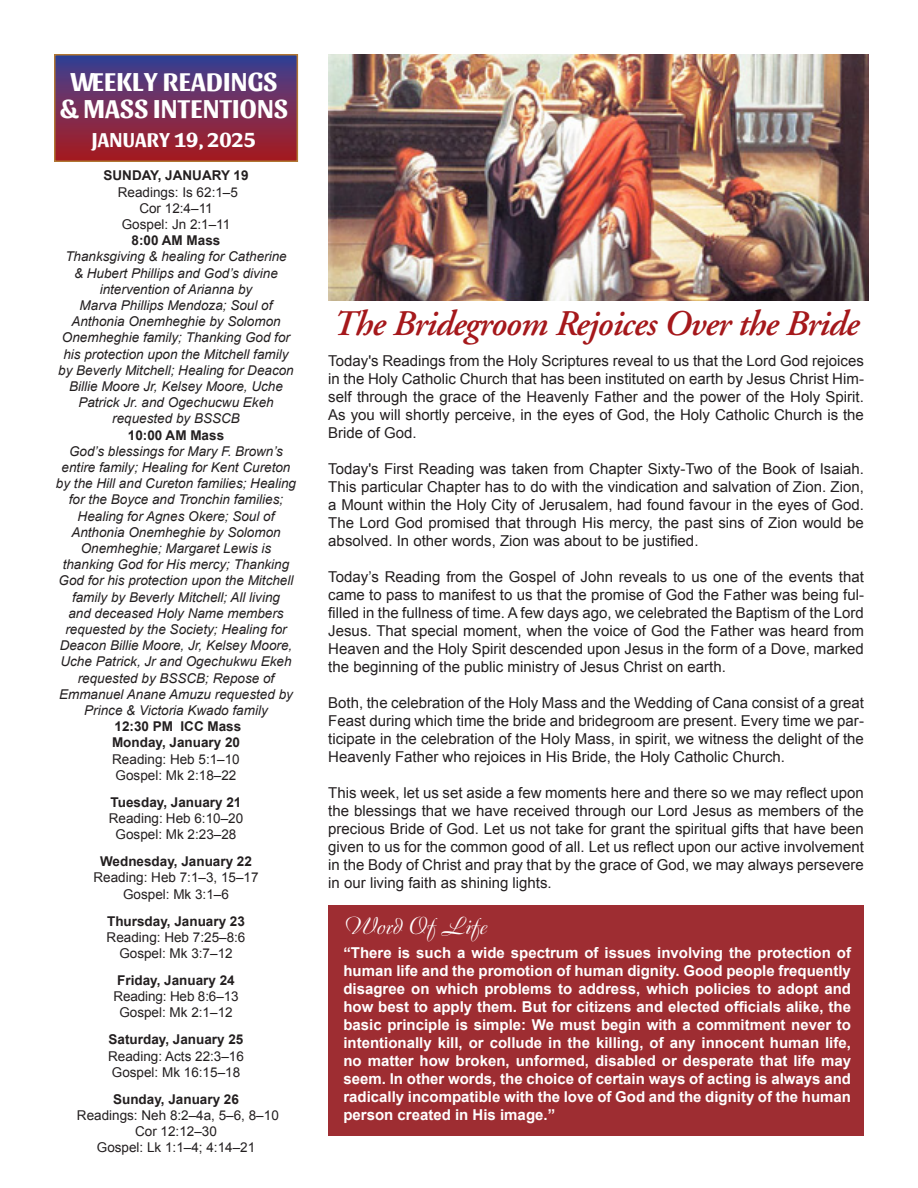
<style>
.page{position:relative;width:918px;height:1188px;background:#fff}
.page>*{position:absolute;margin:0;border:0;box-sizing:border-box;transform-origin:0 0}
.t1{font:italic 600 36px "Adobe Garamond";letter-spacing:-.025em;color:#a5181b}
.t2{font:700 27px "Sansita";letter-spacing:.01em;color:#fff}
.t3{font:24px "Boulevard";color:#fff}
.t4{font:700 21px "Sansita";letter-spacing:.01em;color:#fff}
.t5{font:15px/18px "Arial";color:#231f20;text-align:justify}
.t6{font:700 15px/18px "Arial";color:#fff;text-align:justify}
.t7{font:italic 13.5px/16.2px "Arial";color:#231f20;text-align:center}
.t8{font:13.5px "Arial";color:#231f20}
.t9{font:700 13.5px "Arial";color:#231f20}
</style>
<div class="page">
<div style="left:328px;top:905px;width:536px;height:231px;background:#9e2d32"></div>
<div style="left:55px;top:55px;width:242px;height:106px;background:linear-gradient(to bottom,#394195,#ac1b1e)"></div>
<div style="left:54px;top:54px;width:244px;height:108px;border:2px solid #b07633"></div>
<img style="left:328px;top:54px;width:540px;height:246px">
<p class="t2" style="left:70px;top:66px;width:209px">WEEKLY READINGS</p>
<p class="t2" style="left:60px;top:92px;width:230px">&amp; MASS INTENTIONS</p>
<p class="t4" style="left:92px;top:127px;width:166px">JANUARY 19, 2025</p>
<p class="t9" style="left:104px;top:167px;width:147px">SUNDAY, JANUARY 19</p>
<p class="t8" style="left:118px;top:183px;width:122px">Readings: Is 62:1–5</p>
<p class="t8" style="left:139px;top:199px;width:75px">Cor 12:4–11</p>
<p class="t8" style="left:122px;top:215px;width:110px">Gospel: Jn 2:1–11</p>
<p class="t9" style="left:132px;top:232px;width:90px">8:00 AM Mass</p>
<p class="t7" style="left:65px;top:249px;width:223px">Thanksgiving &amp; healing for Catherine &amp; Hubert Phillips and God’s divine intervention of Arianna by</p>
<p class="t7" style="left:62px;top:297px;width:230px">Marva Phillips Mendoza; Soul of Anthonia Onemheghie by Solomon Onemheghie family; Thanking God for his protection upon the Mitchell family</p>
<p class="t7" style="left:58px;top:362px;width:237px">by Beverly Mitchell; Healing for Deacon<br>Billie Moore Jr, Kelsey Moore, Uche<br>Patrick Jr. and Ogechucwu Ekeh requested by BSSCB</p>
<p class="t9" style="left:128px;top:426px;width:98px">10:00 AM Mass</p>
<p class="t7" style="left:56px;top:443px;width:242px">God’s blessings for Mary F. Brown’s entire family; Healing for Kent Cureton by the Hill and Cureton families; Healing for the Boyce and Tronchin families; Healing for Agnes Okere; Soul of Anthonia Onemheghie by Solomon Onemheghie; Margaret Lewis is thanking God for His mercy; Thanking God for his protection upon the Mitchell family by Beverly Mitchell; All living<br>and deceased Holy Name members requested by the Society; Healing for Deacon Billie Moore, Jr, Kelsey Moore, Uche Patrick, Jr and Ogechukwu Ekeh requested by BSSCB; Repose of Emmanuel Anane Amuzu requested by Prince &amp; Victoria Kwado family</p>
<p class="t9" style="left:115px;top:718px;width:128px">12:30 PM ICC Mass</p>
<p class="t9" style="left:112px;top:734px;width:130px">Monday, January 20</p>
<p class="t8" style="left:112px;top:750px;width:129px">Reading: Heb 5:1–10</p>
<p class="t8" style="left:116px;top:766px;width:122px">Gospel: Mk 2:18–22</p>
<p class="t9" style="left:111px;top:793px;width:132px">Tuesday, January 21</p>
<p class="t8" style="left:109px;top:809px;width:136px">Reading: Heb 6:10–20</p>
<p class="t8" style="left:116px;top:826px;width:122px">Gospel: Mk 2:23–28</p>
<p class="t9" style="left:100px;top:853px;width:153px">Wednesday, January 22</p>
<p class="t8" style="left:93px;top:869px;width:167px">Reading: Heb 7:1–3, 15–17</p>
<p class="t8" style="left:123px;top:885px;width:107px">Gospel: Mk 3:1–6</p>
<p class="t9" style="left:107px;top:912px;width:139px">Thursday, January 23</p>
<p class="t8" style="left:107px;top:928px;width:140px">Reading: Heb 7:25–8:6</p>
<p class="t8" style="left:119px;top:944px;width:115px">Gospel: Mk 3:7–12</p>
<p class="t9" style="left:117px;top:971px;width:119px">Friday, January 24</p>
<p class="t8" style="left:113px;top:988px;width:127px">Reading: Heb 8:6–13</p>
<p class="t8" style="left:119px;top:1004px;width:115px">Gospel: Mk 2:1–12</p>
<p class="t9" style="left:109px;top:1031px;width:136px">Saturday, January 25</p>
<p class="t8" style="left:108px;top:1047px;width:137px">Reading: Acts 22:3–16</p>
<p class="t8" style="left:112px;top:1063px;width:130px">Gospel: Mk 16:15–18</p>
<p class="t9" style="left:113px;top:1090px;width:127px">Sunday, January 26</p>
<p class="t8" style="left:77px;top:1106px;width:203px">Readings: Neh 8:2–4a, 5–6, 8–10</p>
<p class="t8" style="left:135px;top:1123px;width:83px">Cor 12:12–30</p>
<p class="t8" style="left:97px;top:1139px;width:160px">Gospel: Lk 1:1–4; 4:14–21</p>
<p class="t1" style="left:333px;top:303px;width:528px">The Bridegroom Rejoices Over the Bride</p>
<p class="t5" style="left:328px;top:351px;width:537px">Today's Readings from the Holy Scriptures reveal to us that the Lord God rejoices in the Holy Catholic Church that has been instituted on earth by Jesus Christ Him&shy;self through the grace of the Heavenly Father and the power of the Holy Spirit.<br>As you will shortly perceive, in the eyes of God, the Holy Catholic Church is the Bride of God.</p>
<p class="t5" style="left:328px;top:459px;width:537px">Today's First Reading was taken from Chapter Sixty-Two of the Book of Isaiah.<br>This particular Chapter has to do with the vindication and salvation of Zion. Zion, a Mount within the Holy City of Jerusalem, had found favour in the eyes of God.<br>The Lord God promised that through His mercy, the past sins of Zion would be absolved. In other words, Zion was about to be justified.</p>
<p class="t5" style="left:328px;top:567px;width:537px">Today’s Reading from the Gospel of John reveals to us one of the events that came to pass to manifest to us that the promise of God the Father was being ful&shy;filled in the fullness of time. A few days ago, we celebrated the Baptism of the Lord Jesus. That special moment, when the voice of God the Father was heard from Heaven and the Holy Spirit descended upon Jesus in the form of a Dove, marked the beginning of the public ministry of Jesus Christ on earth.</p>
<p class="t5" style="left:328px;top:693px;width:537px">Both, the celebration of the Holy Mass and the Wedding of Cana consist of a great Feast during which time the bride and bridegroom are present. Every time we par&shy;ticipate in the celebration of the Holy Mass, in spirit, we witness the delight of the Heavenly Father who rejoices in His Bride, the Holy Catholic Church.</p>
<p class="t5" style="left:328px;top:783px;width:537px">This week, let us set aside a few moments here and there so we may reflect upon the blessings that we have received through our Lord Jesus as members of the precious Bride of God. Let us not take for grant the spiritual gifts that have been given to us for the common good of all. Let us reflect upon our active involvement in the Body of Christ and pray that by the grace of God, we may always persevere in our living faith as shining lights.</p>
<p class="t3" style="left:343px;top:910px;width:145px">Word Of Life</p>
<p class="t6" style="left:343px;top:944px;width:509px">“There is such a wide spectrum of issues involving the protection of human life and the promotion of human dignity. Good people frequently disagree on which problems to address, which policies to adopt and how best to apply them. But for citizens and elected officials alike, the basic principle is simple: We must begin with a commitment never to intentionally kill, or collude in the killing, of any innocent human life, no matter how broken, unformed, disabled or desperate that life may seem. In other words, the choice of certain ways of acting is always and radically incompatible with the love of God and the dignity of the human person created in His image.”</p>
</div>
